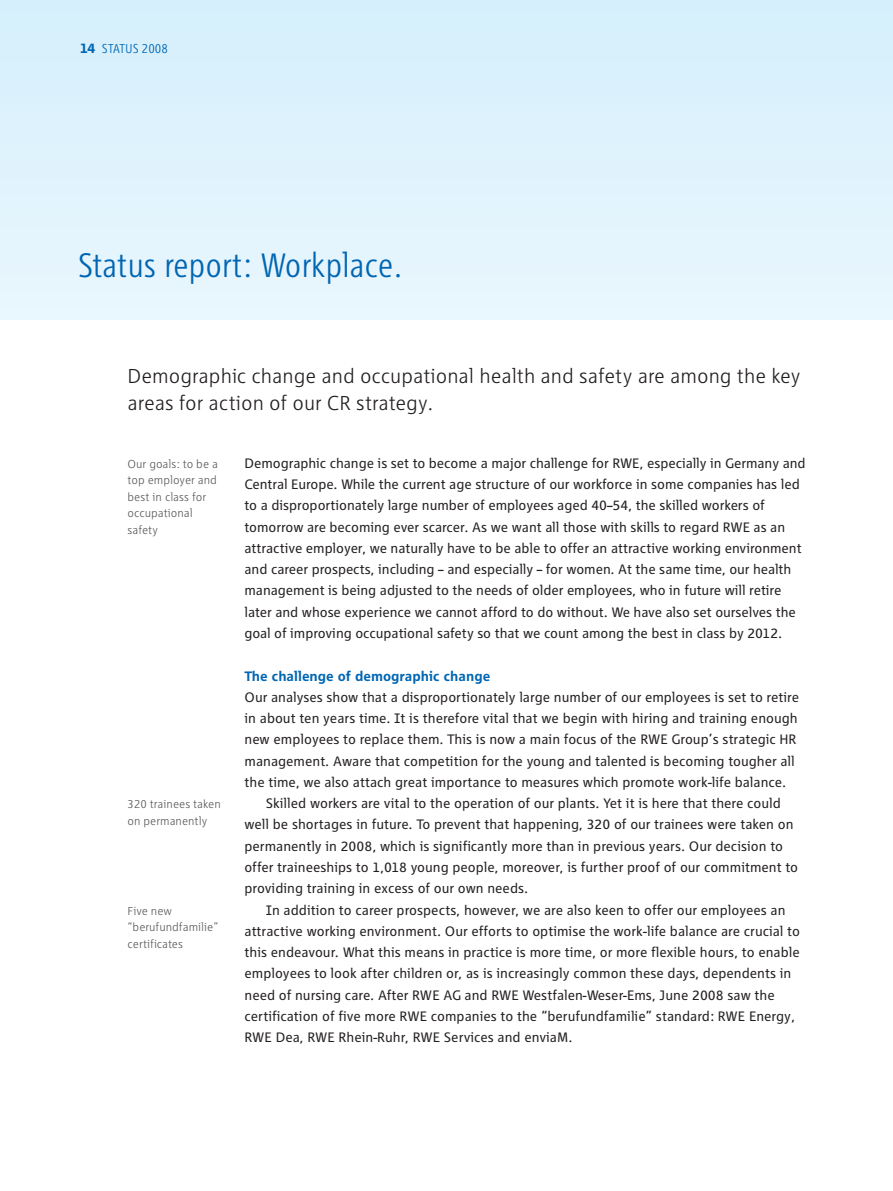
<style>
.page{position:relative;width:893px;height:1191px;background:#fff}
.page>*{position:absolute;margin:0;border:0;box-sizing:border-box;transform-origin:0 0}
.t1{font:300 condensed 35.25px "RWE Corporate";letter-spacing:-.01em;color:#0066b3}
.t2{font:300 21px/27px "RWE Corporate";color:#231f20}
.t3{font:14.25px/21.3px "RWE Corporate";color:#231f20}
.t4{font:700 14.25px "RWE Corporate";color:#0066b3}
.t5{font:300 condensed 13.5px "RWE Corporate";color:#0066b3}
.t6{font:300 12px/16.5px "RWE Corporate";color:#58595b}
.s1{font-weight:700;font-stretch:normal;font-size:14.25px}
</style>
<div class="page">
<div style="left:0;top:0;width:893px;height:319px;background:#dff3fd"></div>
<p class="t5" style="left:80px;top:44px;width:90px"><span class="s1">14</span> STATUS 2008</p>
<h1 class="t1" style="left:78px;top:251px;width:327px">Status report: Workplace.</h1>
<h2 class="t2" style="left:128px;top:364px;width:674px">Demographic change and occupational health and safety are among the key areas for action of our CR strategy.</h2>
<p class="t6" style="left:128px;top:456px;width:92px">Our goals: to be a top employer and best in class for occupational safety</p>
<p class="t6" style="left:128px;top:797px;width:95px">320 trainees taken on permanently</p>
<p class="t6" style="left:128px;top:903px;width:92px">Five new “berufundfamilie” certificates</p>
<p class="t3" style="left:244px;top:453px;width:563px">Demographic change is set to become a major challenge for RWE, especially in Germany and Central Europe. While the current age structure of our workforce in some companies has led to a disproportionately large number of employees aged 40–54, the skilled workers of tomorrow are becoming ever scarcer. As we want all those with skills to regard RWE as an attractive employer, we naturally have to be able to offer an attractive working environment and career prospects, including – and especially – for women. At the same time, our health management is being adjusted to the needs of older employees, who in future will retire later and whose experience we cannot afford to do without. We have also set ourselves the goal of improving occupational safety so that we count among the best in class by 2012.</p>
<p class="t4" style="left:244px;top:670px;width:247px">The challenge of demographic change</p>
<p class="t3" style="left:244px;top:687px;width:556px">Our analyses show that a disproportionately large number of our employees is set to retire</p>
<p class="t3" style="left:244px;top:708px;width:555px">in about ten years time. It is therefore vital that we begin with hiring and training enough</p>
<p class="t3" style="left:244px;top:730px;width:553px">new employees to replace them. This is now a main focus of the RWE Group’s strategic HR</p>
<p class="t3" style="left:244px;top:751px;width:552px">management. Aware that competition for the young and talented is becoming tougher all</p>
<p class="t3" style="left:244px;top:772px;width:543px">the time, we also attach great importance to measures which promote work-life balance.</p>
<p class="t3" style="left:266px;top:794px;width:517px">Skilled workers are vital to the operation of our plants. Yet it is here that there could</p>
<p class="t3" style="left:244px;top:815px;width:551px">well be shortages in future. To prevent that happening, 320 of our trainees were taken on</p>
<p class="t3" style="left:244px;top:836px;width:540px">permanently in 2008, which is significantly more than in previous years. Our decision to</p>
<p class="t3" style="left:244px;top:857px;width:555px">offer traineeships to 1,018 young people, moreover, is further proof of our commitment to</p>
<p class="t3" style="left:244px;top:879px;width:285px">providing training in excess of our own needs.</p>
<p class="t3" style="left:266px;top:900px;width:521px">In addition to career prospects, however, we are also keen to offer our employees an</p>
<p class="t3" style="left:244px;top:921px;width:557px">attractive working environment. Our efforts to optimise the work-life balance are crucial to</p>
<p class="t3" style="left:244px;top:942px;width:557px">this endeavour. What this means in practice is more time, or more flexible hours, to enable</p>
<p class="t3" style="left:244px;top:964px;width:548px">employees to look after children or, as is increasingly common these days, dependents in</p>
<p class="t3" style="left:244px;top:985px;width:532px">need of nursing care. After RWE AG and RWE Westfalen-Weser-Ems, June 2008 saw the</p>
<p class="t3" style="left:244px;top:1006px;width:552px">certification of five more RWE companies to the “berufundfamilie” standard: RWE Energy,</p>
<p class="t3" style="left:244px;top:1027px;width:329px">RWE Dea, RWE Rhein-Ruhr, RWE Services and enviaM.</p>
</div>
